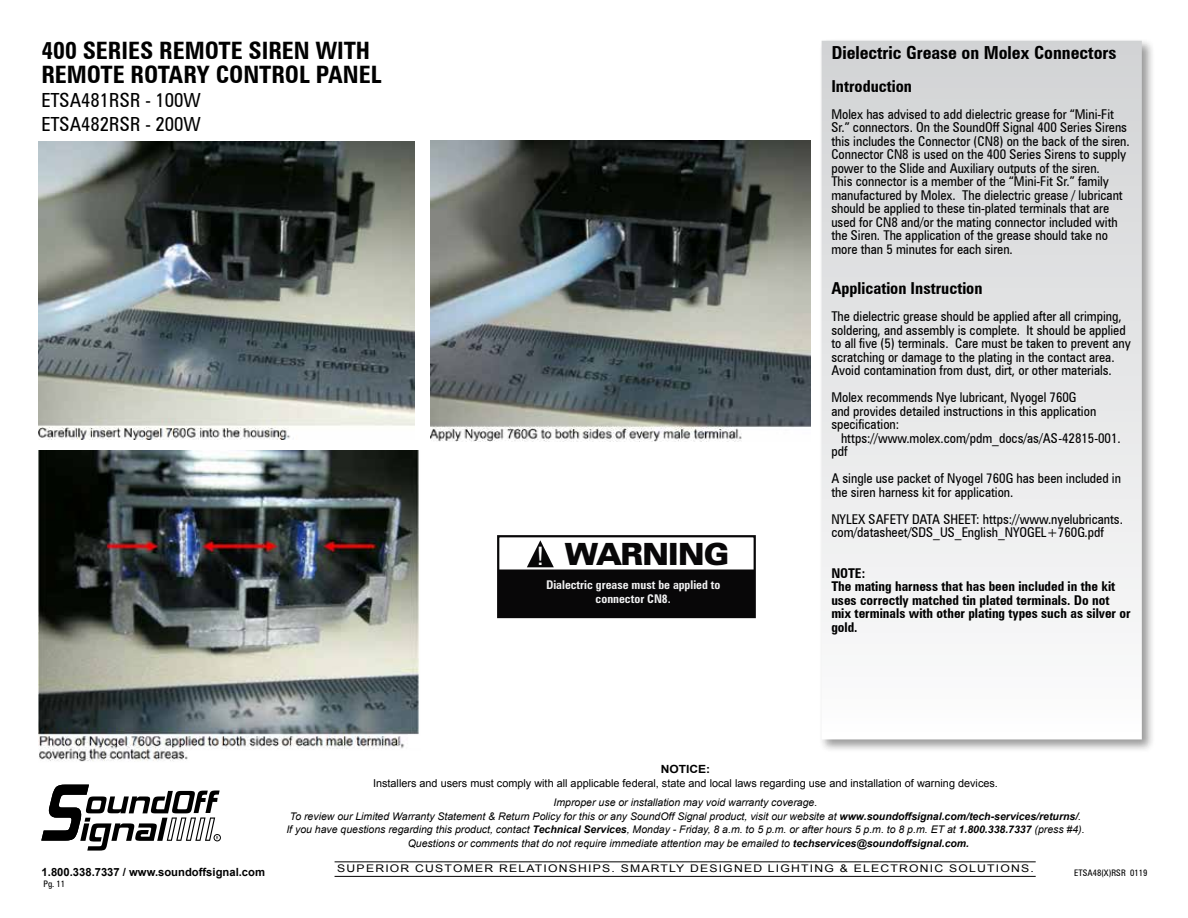
<style>
.page{position:relative;width:1188px;height:918px;background:#fff}
.page>*{position:absolute;margin:0;border:0;box-sizing:border-box;transform-origin:0 0}
.t1{font:41.55px "Arial";color:#fff}
.t2{font:900 expanded 30.6px "Zurich BT";color:#080708;scale:.85 1}
.t3{font:700 condensed 24px/24px "Zurich BT";color:#000}
.t4{font:condensed 19.5px/24px "Zurich BT";color:#000}
.t5{font:700 condensed 18px "Zurich BT";color:#000}
.t6{font:700 condensed 16.5px "Zurich BT";color:#000}
.t7{font:condensed 13.5px/13.5px "Zurich BT";color:#000}
.t8{font:700 condensed 13.5px/13.5px "Zurich BT";color:#000}
.t9{font:700 condensed 12px/14.4px "Zurich BT";color:#f1f1f2;text-align:center}
.t10{font:700 11.25px "Arial";color:#000}
.t11{font:700 11.25px "Arial";color:#000;scale:1.07 1}
.t12{font:10.8px "Arial";color:#000}
.t13{font:italic 10.5px/13.5px "Arial";color:#000;text-align:center}
.t14{font:10.5px "Arial";letter-spacing:.1em;color:#000;scale:1.16 1}
.t15{font:condensed 9px "Zurich BT";color:#000}
.s1{font-family:"Arial";font-weight:400;font-stretch:normal;font-size:25.5px;color:#fff}
.s2{font-weight:700}
</style>
<div class="page">
<div style="left:214px;top:834px;width:7px;height:7px;border:1px solid #000;border-radius:50%"></div>
<svg style="left:41px;top:785px;width:179px;height:66px"></svg>
<div style="left:819px;top:38px;width:337px;height:715px;background:#000;opacity:.4"></div>
<div style="left:822px;top:41px;width:320px;height:698px;background:linear-gradient(to bottom,#d1d3d4,#fcfcfd)"></div>
<img style="left:39px;top:142px;width:376px;height:297px">
<img style="left:430px;top:141px;width:380px;height:301px">
<hr style="left:335px;top:876px;width:701px;height:1px;background:#000">
<hr style="left:335px;top:861px;width:701px;height:1px;background:#000">
<img style="left:39px;top:451px;width:380px;height:311px">
<div style="left:497px;top:535px;width:259px;height:83px;border:2px solid #080708"></div>
<svg style="left:527px;top:540px;width:27px;height:27px"></svg>
<div style="left:498px;top:570px;width:257px;height:47px;background:#080708"></div>
<h3 class="t3" style="left:41px;top:39px;width:342px">400 SERIES REMOTE SIREN WITH<br>REMOTE ROTARY CONTROL PANEL</h3>
<h3 class="t4" style="left:41px;top:88px;width:161px">ETSA481RSR - 100W<br>ETSA482RSR - 200W</h3>
<h2 class="t2" style="left:537px;top:536px;width:227px"><span class="s1">!</span> WARNING</h2>
<p class="t9" style="left:546px;top:577px;width:176px">Dialectric grease must be applied to connector CN8.</p>
<h3 class="t5" style="left:831px;top:41px;width:287px">Dielectric Grease on Molex Connectors</h3>
<p class="t6" style="left:831px;top:76px;width:82px">Introduction</p>
<p class="t7" style="left:831px;top:107px;width:300px">Molex has advised to add dielectric grease for “Mini-Fit Sr.” connectors. On the SoundOff Signal 400 Series Sirens this includes the Connector (CN8) on the back of the siren.<br>Connector CN8 is used on the 400 Series Sirens to supply power to the Slide and Auxiliary outputs of the siren.<br>This connector is a member of the “Mini-Fit Sr.” family manufactured by Molex. The dielectric grease / lubricant should be applied to these tin-plated terminals that are used for CN8 and/or the mating connector included with the Siren. The application of the grease should take no more than 5 minutes for each siren.</p>
<p class="t6" style="left:831px;top:278px;width:153px">Application Instruction</p>
<p class="t7" style="left:831px;top:310px;width:301px">The dielectric grease should be applied after all crimping, soldering, and assembly is complete. It should be applied to all five (5) terminals. Care must be taken to prevent any scratching or damage to the plating in the contact area.<br>Avoid contamination from dust, dirt, or other materials.</p>
<p class="t7" style="left:831px;top:391px;width:266px">Molex recommends Nye lubricant, Nyogel 760G and provides detailed instructions in this application specification:</p>
<p class="t7" style="left:831px;top:431px;width:291px;text-indent:10px">https://www.molex.com/pdm_docs/as/AS-42815-001. pdf</p>
<p class="t7" style="left:831px;top:472px;width:291px">A single use packet of Nyogel 760G has been included in the siren harness kit for application.</p>
<p class="t7" style="left:831px;top:512px;width:293px">NYLEX SAFETY DATA SHEET: https://www.nyelubricants. com/datasheet/SDS_US_English_NYOGEL+760G.pdf</p>
<p class="t8" style="left:831px;top:566px;width:301px">NOTE:<br>The mating harness that has been included in the kit uses correctly matched tin plated terminals. Do not mix terminals with other plating types such as silver or gold.</p>
<p class="t11" style="left:661px;top:762px;width:48px">NOTICE:</p>
<p class="t12" style="left:373px;top:776px;width:626px">Installers and users must comply with all applicable federal, state and local laws regarding use and installation of warning devices.</p>
<p class="t13" style="left:286px;top:796px;width:800px">Improper use or installation may void warranty coverage.<br>To review our Limited Warranty Statement &amp; Return Policy for this or any SoundOff Signal product, visit our website at <span class="s2">www.soundoffsignal.com/tech-services/returns/</span>.<br>If you have questions regarding this product, contact <span class="s2">Technical Services</span>, Monday - Friday, 8 a.m. to 5 p.m. or after hours 5 p.m. to 8 p.m. ET at <span class="s2">1.800.338.7337</span> (press #4).<br>Questions or comments that do not require immediate attention may be emailed to <span class="s2">techservices@soundoffsignal.com.</span></p>
<p class="t14" style="left:337px;top:862px;width:602px">SUPERIOR CUSTOMER RELATIONSHIPS. SMARTLY DESIGNED LIGHTING &amp; ELECTRONIC SOLUTIONS.</p>
<h1 class="t1" style="left:552px;top:757px;width:13px">!</h1>
<p class="t10" style="left:42px;top:865px;width:225px">1.800.338.7337 / www.soundoffsignal.com</p>
<p class="t15" style="left:1074px;top:868px;width:75px">ETSA48(X)RSR 0119</p>
<p class="t15" style="left:44px;top:878px;width:23px">Pg. 11</p>
</div>
